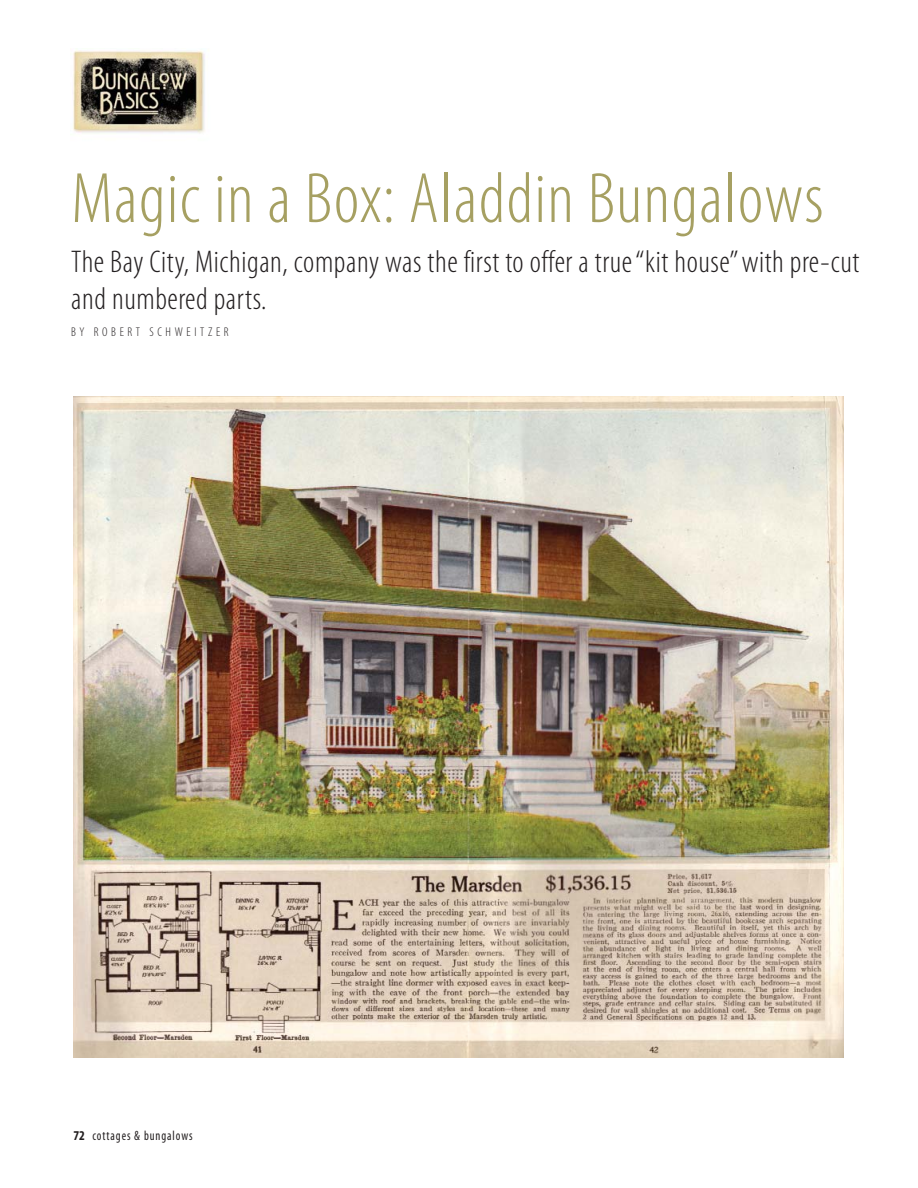
<style>
.page{position:relative;width:918px;height:1188px;background:#fff}
.page>*{position:absolute;margin:0;border:0;box-sizing:border-box;transform-origin:0 0}
.t1{font:300 condensed 72px "Myriad Pro";letter-spacing:.02em;color:#a6a062}
.t2{font:300 condensed 31.5px/37.5px "Myriad Pro";letter-spacing:.02em;color:#231f20}
.t3{font:condensed 13.5px "Myriad Pro";letter-spacing:.075em;color:#231f20;scale:.9 1}
.t4{font:300 condensed 12.75px "Myriad Pro";letter-spacing:.29em;color:#231f20}
.s1{font-weight:700}
</style>
<div class="page">
<img style="left:73px;top:50px;width:132px;height:83px">
<img style="left:74px;top:397px;width:769px;height:660px">
<h1 class="t1" style="left:71px;top:172px;width:754px">Magic in a Box: Aladdin Bungalows</h1>
<p class="t2" style="left:71px;top:245px;width:790px">The Bay City, Michigan, company was the first to offer a true “kit house” with pre-cut and numbered parts.</p>
<p class="t4" style="left:71px;top:327px;width:159px">BY ROBERT SCHWEITZER</p>
<p class="t3" style="left:73px;top:1131px;width:134px"><span class="s1">72</span> cottages &amp; bungalows</p>
</div>
